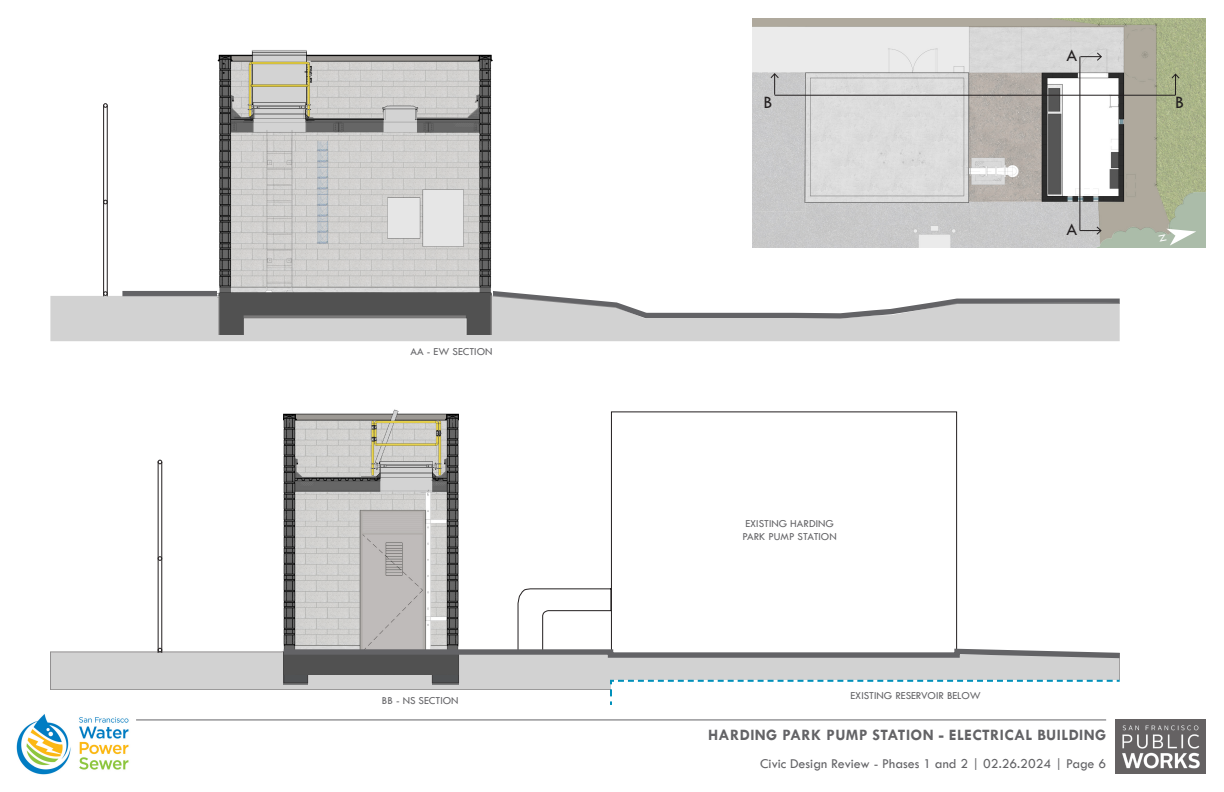
<style>
.page{position:relative;width:1224px;height:792px;background:#fff}
.page>*{position:absolute;margin:0;border:0;box-sizing:border-box;transform-origin:0 0}
.t1{font:18px "Tw Cen";color:#231f20}
.t2{font:700 16px "Tw Cen";letter-spacing:.025em;color:#636366}
.t3{font:14px "Tw Cen";color:#636366}
.t4{font:11px/13.2px "Tw Cen";color:#636366}
</style>
<div class="page">
<img style="left:1115px;top:720px;width:91px;height:54px">
<hr style="left:136px;top:720px;width:970px;height:1px;background:#636366">
<img style="left:16px;top:714px;width:113px;height:61px">
<svg style="left:50px;top:651px;width:1070px;height:39px;background:#ccc"></svg>
<img style="left:284px;top:409px;width:174px;height:265px">
<svg style="left:278px;top:588px;width:842px;height:73px"></svg>
<hr style="left:162px;top:462px;width:1px;height:191px;background:#231f20">
<hr style="left:158px;top:461px;width:1px;height:192px;background:#231f20">
<svg style="left:122px;top:291px;width:414px;height:4px"></svg>
<hr style="left:107px;top:105px;width:1px;height:191px;background:#231f20">
<hr style="left:103px;top:105px;width:1px;height:191px;background:#231f20">
<img style="left:752px;top:18px;width:454px;height:229px">
<img style="left:218px;top:50px;width:275px;height:245px">
<hr style="left:1079px;top:57px;width:1px;height:174px;background:#231f20">
<svg style="left:1080px;top:52px;width:23px;height:10px"></svg>
<svg style="left:1080px;top:225px;width:22px;height:11px"></svg>
<hr style="left:775px;top:95px;width:401px;height:1px;background:#231f20">
<svg style="left:770px;top:72px;width:10px;height:23px"></svg>
<svg style="left:1170px;top:73px;width:11px;height:22px"></svg>
<svg style="left:50px;top:295px;width:1070px;height:46px;background:#bebdbe"></svg>
<svg style="left:609px;top:679px;width:511px;height:26px"></svg>
<svg style="left:1158px;top:229px;width:38px;height:17px"></svg>
<p class="t4" style="left:411px;top:345px;width:83px">AA - EW SECTION</p>
<p class="t4" style="left:382px;top:694px;width:78px">BB - NS SECTION</p>
<p class="t1" style="left:1066px;top:45px;width:12px">A</p>
<p class="t1" style="left:763px;top:92px;width:10px">B</p>
<p class="t1" style="left:1175px;top:92px;width:10px">B</p>
<p class="t1" style="left:1066px;top:219px;width:12px">A</p>
<p class="t4" style="left:743px;top:517px;width:96px">EXISTING HARDING<br>PARK PUMP STATION</p>
<p class="t4" style="left:850px;top:689px;width:132px">EXISTING RESERVOIR BELOW</p>
<h2 class="t2" style="left:708px;top:725px;width:400px">HARDING PARK PUMP STATION - ELECTRICAL BUILDING</h2>
<p class="t3" style="left:760px;top:755px;width:347px">Civic Design Review - Phases 1 and 2 | 02.26.2024 | Page 6</p>
</div>
